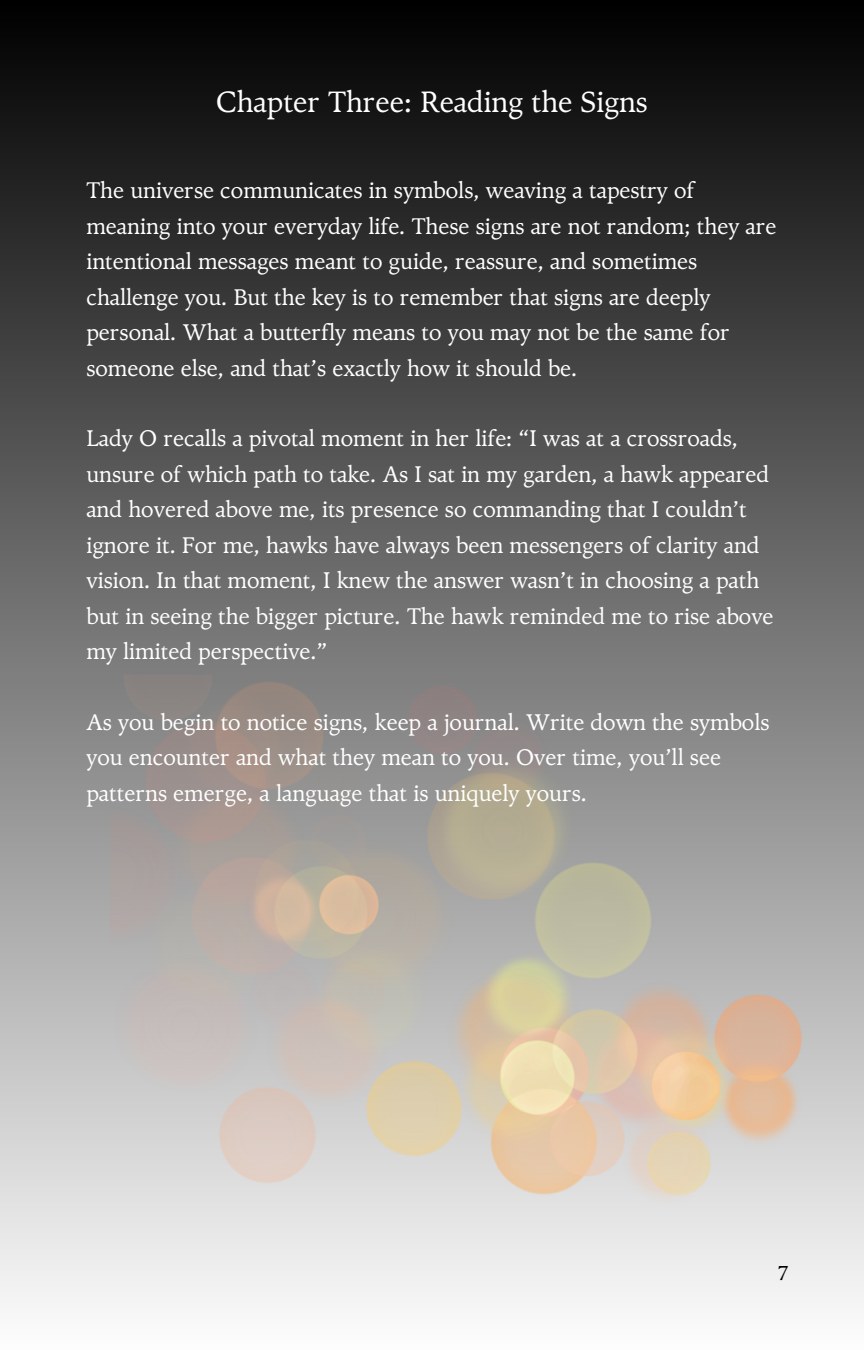
<style>
.page{position:relative;width:864px;height:1350px;background:#fff}
.page>*{position:absolute;margin:0;border:0;box-sizing:border-box;transform-origin:0 0}
.t1{font:29.25px "TY Serif";color:#fff}
.t2{font:22.5px/35.6px "TY Serif";color:#fff}
.t3{font:20.25px "TY Serif";color:#000}
</style>
<div class="page">
<div style="left:0;top:0;width:864px;height:1350px;background:linear-gradient(to bottom,#000,#fdfdfd)"></div>
<img style="left:111px;top:675px;width:692px;height:530px">
<h1 class="t1" style="left:216px;top:85px;width:433px">Chapter Three: Reading the Signs</h1>
<p class="t2" style="left:86px;top:173px;width:692px">The universe communicates in symbols, weaving a tapestry of meaning into your everyday life. These signs are not random; they are intentional messages meant to guide, reassure, and sometimes challenge you. But the key is to remember that signs are deeply personal. What a butterfly means to you may not be the same for someone else, and that’s exactly how it should be.</p>
<p class="t2" style="left:86px;top:421px;width:689px">Lady O recalls a pivotal moment in her life: “I was at a crossroads, unsure of which path to take. As I sat in my garden, a hawk appeared and hovered above me, its presence so commanding that I couldn’t ignore it. For me, hawks have always been messengers of clarity and vision. In that moment, I knew the answer wasn’t in choosing a path but in seeing the bigger picture. The hawk reminded me to rise above my limited perspective.”</p>
<p class="t2" style="left:86px;top:704px;width:685px">As you begin to notice signs, keep a journal. Write down the symbols you encounter and what they mean to you. Over time, you’ll see patterns emerge, a language that is uniquely yours.</p>
<p class="t3" style="left:778px;top:1261px;width:13px">7</p>
</div>
